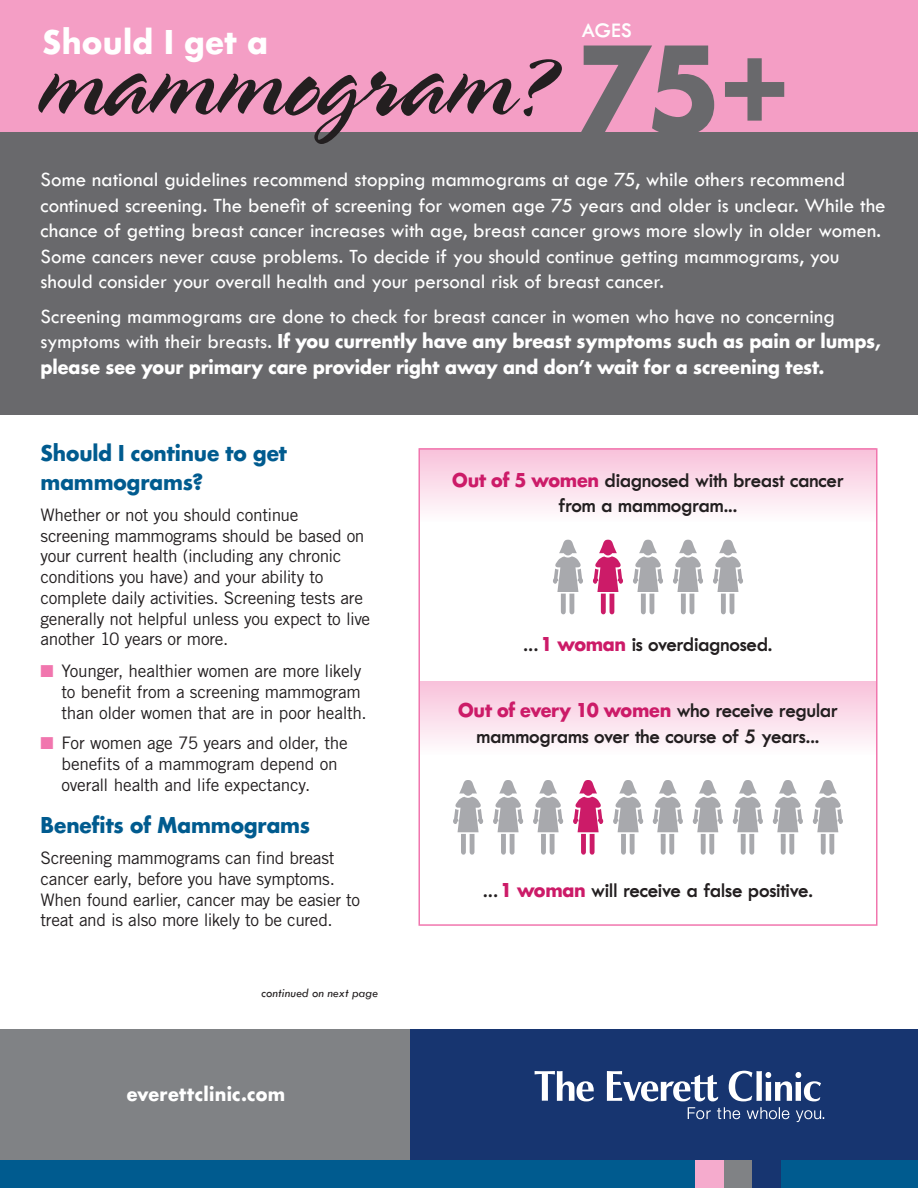
<style>
.page{position:relative;width:918px;height:1188px;background:#fff}
.page>*{position:absolute;margin:0;border:0;box-sizing:border-box;transform-origin:0 0}
.t1{font:131.7px "Renner Bold Archi Type";color:#69696c}
.t2{font:105px "Spring LP";color:#231f20}
.t3{font:36px "Renner Bold Archi Type";letter-spacing:.015em;color:#fff}
.t4{font:24px/28.8px "Renner Bold Archi Type";letter-spacing:-.005em;color:#005b8f}
.t5{font:21px/25.5px "Tw Cen";color:#fff}
.t6{font:21px/25.5px "Renner Bold Archi Type";letter-spacing:-.005em;color:#fff}
.t7{font:600 21px/25.2px "Tw Cen";letter-spacing:-.02em;color:#231f20;text-align:center}
.t8{font:21px "Renner Bold Archi Type";letter-spacing:-.01em;color:#cc1b68}
.t9{font:21px "Renner Bold Archi Type";letter-spacing:.015em;color:#fff}
.t10{font:600 21px "Tw Cen";color:#fff}
.t11{font:17.25px/20.7px "Trade Gothic";letter-spacing:-.02em;color:#231f20}
.t12{font:italic 12.75px "Tw Cen";letter-spacing:.01em;color:#231f20}
.s1{font-family:"Tw Cen"}
.s2{color:#f176ae}
.s3{font-family:"Renner Bold Archi Type";font-weight:400;color:#cc1b68}
.s4{font-family:"Tw Cen";font-weight:600;color:#231f20}
</style>
<div class="page">
<div style="left:420px;top:681px;width:456px;height:74px;background:linear-gradient(to bottom,#f8c1da,#fefdfd)"></div>
<div style="left:0;top:130px;width:918px;height:285px;background:#69696c"></div>
<div style="left:0;top:1030px;width:448px;height:131px;background:#808285"></div>
<div style="left:410px;top:1030px;width:508px;height:131px;background:#173570"></div>
<div style="left:0;top:1160px;width:918px;height:28px;background:#005b8f"></div>
<svg style="left:796px;top:1110px;width:28px;height:12px"></svg>
<svg style="left:717px;top:1107px;width:23px;height:12px"></svg>
<svg style="left:747px;top:1107px;width:42px;height:12px"></svg>
<svg style="left:688px;top:1107px;width:23px;height:12px"></svg>
<svg style="left:535px;top:1071px;width:59px;height:30px"></svg>
<svg style="left:729px;top:1071px;width:92px;height:30px"></svg>
<svg style="left:607px;top:1071px;width:111px;height:30px"></svg>
<div style="left:752px;top:1160px;width:29px;height:28px;background:#173570"></div>
<div style="left:724px;top:1160px;width:28px;height:28px;background:#808285"></div>
<div style="left:695px;top:1160px;width:29px;height:28px;background:#f5abcd"></div>
<div style="left:0;top:0;width:918px;height:132px;background:#f49ec5"></div>
<div style="left:420px;top:448px;width:456px;height:74px;background:linear-gradient(to bottom,#f8c0da,#fefcfd)"></div>
<div style="left:418px;top:448px;width:460px;height:478px;border:2px solid #f176ae"></div>
<svg style="left:453px;top:780px;width:30px;height:75px"></svg>
<svg style="left:493px;top:780px;width:30px;height:75px"></svg>
<svg style="left:533px;top:780px;width:30px;height:75px"></svg>
<svg style="left:573px;top:780px;width:30px;height:75px"></svg>
<svg style="left:613px;top:780px;width:30px;height:75px"></svg>
<svg style="left:653px;top:780px;width:30px;height:75px"></svg>
<svg style="left:693px;top:780px;width:30px;height:75px"></svg>
<svg style="left:733px;top:780px;width:30px;height:75px"></svg>
<svg style="left:773px;top:780px;width:30px;height:75px"></svg>
<svg style="left:813px;top:780px;width:30px;height:75px"></svg>
<svg style="left:553px;top:539px;width:30px;height:75px"></svg>
<svg style="left:593px;top:539px;width:30px;height:75px"></svg>
<svg style="left:633px;top:539px;width:30px;height:75px"></svg>
<svg style="left:673px;top:539px;width:30px;height:75px"></svg>
<svg style="left:713px;top:539px;width:30px;height:75px"></svg>
<h3 class="t3" style="left:43px;top:19px;width:227px">Should I get a</h3>
<h2 class="t2" style="left:37px;top:21px;width:523px">mammogram?</h2>
<p class="t10" style="left:582px;top:19px;width:51px">AGES</p>
<h1 class="t1" style="left:576px;top:8px;width:218px">75+</h1>
<p class="t5" style="left:41px;top:167px;width:847px">Some national guidelines recommend stopping mammograms at age 75, while others recommend continued screening. The benefit of screening for women age 75 years and older is unclear. While the chance of getting breast cancer increases with age, breast cancer grows more slowly in older women.<br>Some cancers never cause problems. To decide if you should continue getting mammograms, you should consider your overall health and your personal risk of breast cancer.</p>
<p class="t5" style="left:41px;top:303px;width:796px">Screening mammograms are done to check for breast cancer in women who have no concerning</p>
<p class="t6" style="left:41px;top:328px;width:842px"><span class="s1">symptoms with their breasts.</span> If you currently have any breast symptoms such as pain or lumps, please see your primary care provider right away and don’t wait for a screening test.</p>
<h3 class="t4" style="left:40px;top:438px;width:248px">Should I continue to get mammograms?</h3>
<p class="t11" style="left:40px;top:504px;width:331px">Whether or not you should continue screening mammograms should be based on your current health (including any chronic conditions you have) and your ability to complete daily activities. Screening tests are generally not helpful unless you expect to live another 10 years or more.</p>
<p class="t11" style="left:61px;top:660px;width:307px;text-indent:-21px"><span class="s2">■</span> Younger, healthier women are more likely to benefit from a screening mammogram than older women that are in poor health.</p>
<p class="t11" style="left:61px;top:732px;width:288px;text-indent:-21px"><span class="s2">■</span> For women age 75 years and older, the benefits of a mammogram depend on overall health and life expectancy.</p>
<h3 class="t4" style="left:40px;top:810px;width:272px">Benefits of Mammograms</h3>
<p class="t11" style="left:40px;top:848px;width:321px">Screening mammograms can find breast cancer early, before you have symptoms.<br>When found earlier, cancer may be easier to treat and is also more likely to be cured.</p>
<p class="t12" style="left:261px;top:985px;width:118px">continued on next page</p>
<p class="t9" style="left:127px;top:1081px;width:160px">everettclinic.com</p>
<p class="t7" style="left:452px;top:468px;width:393px"><span class="s3">Out of 5 women</span> diagnosed with breast cancer from a mammogram...</p>
<p class="t7" style="left:523px;top:631px;width:251px">...<span class="s3">1 woman</span> is overdiagnosed.</p>
<p class="t8" style="left:458px;top:697px;width:381px">Out of every 10 women <span class="s4">who receive regular</span></p>
<p class="t7" style="left:476px;top:723px;width:345px">mammograms over the course of 5 years...</p>
<p class="t7" style="left:483px;top:878px;width:331px">...<span class="s3">1 woman</span> will receive a false positive.</p>
</div>
